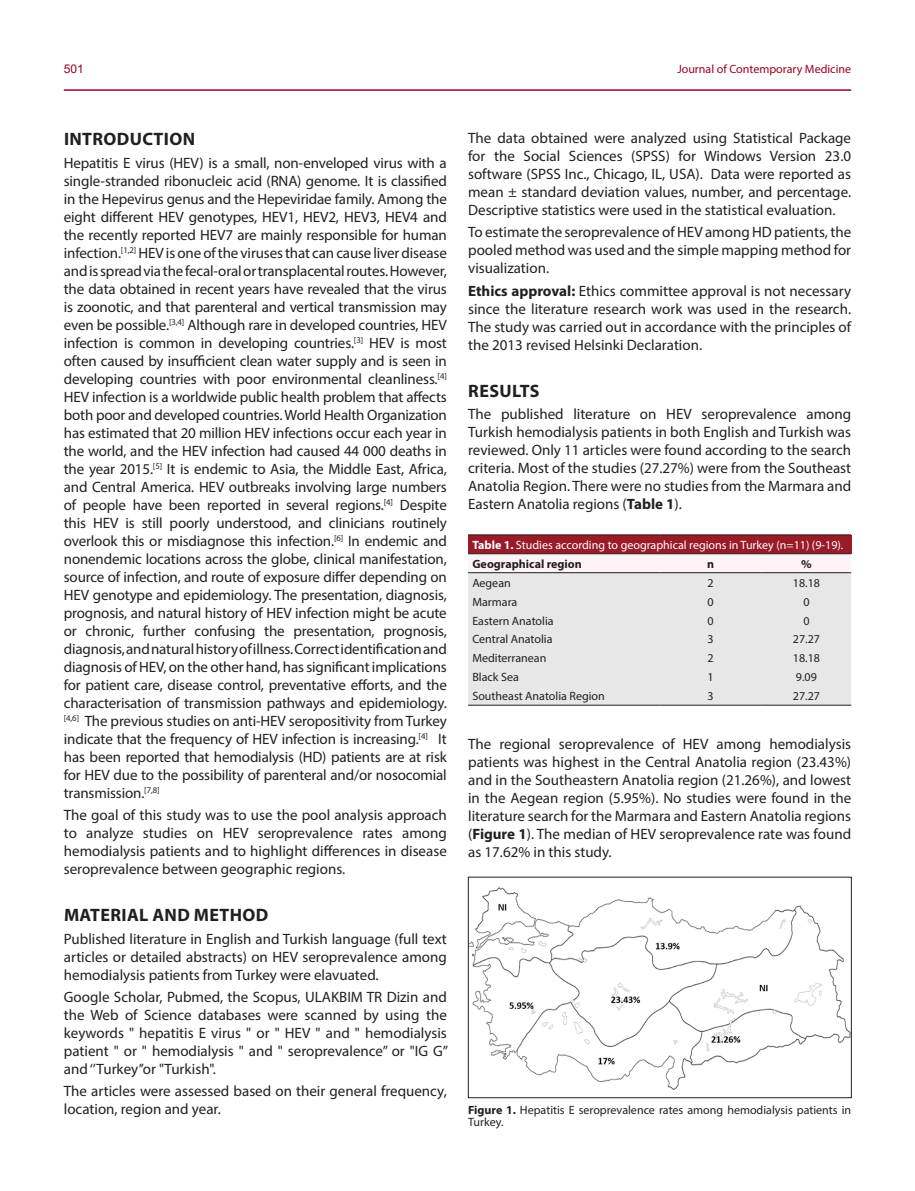
<style>
.page{position:relative;width:915px;height:1191px;background:#fff}
.page>*{position:absolute;margin:0;border:0;box-sizing:border-box;transform-origin:0 0}
.Metin_Başlıkları{font:700 18px "Myriad Pro";letter-spacing:.02em;color:#231f20}
.Ana_Metin{font:15px/18px "Myriad Pro";color:#231f20;text-align:justify}
.Tablo_metni{font:12px/12px "Myriad Pro";color:#231f20}
.Tablo_B{font:12px "Myriad Pro";color:#fff}
.t1{font:12px "Myriad Pro";color:#990323}
.Tablo_metni-2{font:700 12px "Myriad Pro";color:#231f20}
.t2{font:12px "Arial";color:#990323}
.s1{font-weight:700}
</style>
<div class="page">
<hr style="left:64px;top:89px;width:786px;height:2px;background:#990323">
<div style="left:468px;top:535px;width:382px;height:19px;background:#9a1a27"></div>
<div style="left:468px;top:554px;width:382px;height:18px;background:#fef4f8"></div>
<div style="left:468px;top:573px;width:382px;height:132px;background:#e7e7e8"></div>
<hr style="left:468px;top:553px;width:191px;height:1px;background:#231f20">
<hr style="left:659px;top:553px;width:102px;height:1px;background:#231f20">
<hr style="left:761px;top:553px;width:89px;height:1px;background:#231f20">
<hr style="left:468px;top:572px;width:191px;height:1px;background:#231f20">
<hr style="left:659px;top:572px;width:102px;height:1px;background:#231f20">
<hr style="left:761px;top:572px;width:89px;height:1px;background:#231f20">
<hr style="left:468px;top:534px;width:191px;height:1px;background:#231f20">
<hr style="left:659px;top:534px;width:102px;height:1px;background:#231f20">
<hr style="left:761px;top:534px;width:89px;height:1px;background:#231f20">
<hr style="left:468px;top:705px;width:191px;height:1px;background:#231f20">
<hr style="left:659px;top:705px;width:102px;height:1px;background:#231f20">
<hr style="left:761px;top:705px;width:89px;height:1px;background:#231f20">
<img style="left:470px;top:887px;width:379px;height:203px">
<p class="t2" style="left:64px;top:60px;width:22px">501</p>
<p class="t1" style="left:677px;top:61px;width:175px">Journal of Contemporary Medicine</p>
<p class="Metin_Başlıkları" style="left:64px;top:128px;width:132px">INTRODUCTION</p>
<p class="Ana_Metin" style="left:64px;top:153px;width:384px">Hepatitis E virus (HEV) is a small, non-enveloped virus with a single-stranded ribonucleic acid (RNA) genome. It is classified in the Hepevirus genus and the Hepeviridae family. Among the eight different HEV genotypes, HEV1, HEV2, HEV3, HEV4 and the recently reported HEV7 are mainly responsible for human infection.<sup>[1,2]</sup> HEV is one of the viruses that can cause liver disease and is spread via the fecal-oral or transplacental routes. However, the data obtained in recent years have revealed that the virus is zoonotic, and that parenteral and vertical transmission may even be possible.<sup>[3,4]</sup> Although rare in developed countries, HEV infection is common in developing countries.<sup>[3]</sup> HEV is most often caused by insufficient clean water supply and is seen in developing countries with poor environmental cleanliness.<sup>[4] </sup>HEV infection is a worldwide public health problem that affects both poor and developed countries. World Health Organization has estimated that 20 million HEV infections occur each year in the world, and the HEV infection had caused 44 000 deaths in the year 2015.<sup>[5]</sup> It is endemic to Asia, the Middle East, Africa, and Central America. HEV outbreaks involving large numbers of people have been reported in several regions.<sup>[4]</sup> Despite this HEV is still poorly understood, and clinicians routinely overlook this or misdiagnose this infection.<sup>[6]</sup> In endemic and nonendemic locations across the globe, clinical manifestation, source of infection, and route of exposure differ depending on HEV genotype and epidemiology. The presentation, diagnosis, prognosis, and natural history of HEV infection might be acute or chronic, further confusing the presentation, prognosis, diagnosis, and natural history of illness. Correct identification and diagnosis of HEV, on the other hand, has significant implications for patient care, disease control, preventative efforts, and the characterisation of transmission pathways and epidemiology. <sup>[4,6]</sup> The previous studies on anti-HEV seropositivity from Turkey indicate that the frequency of HEV infection is increasing.<sup>[4]</sup> It has been reported that hemodialysis (HD) patients are at risk for HEV due to the possibility of parenteral and/or nosocomial transmission.<sup>[7,8]</sup></p>
<p class="Ana_Metin" style="left:64px;top:806px;width:384px">The goal of this study was to use the pool analysis approach to analyze studies on HEV seroprevalence rates among hemodialysis patients and to highlight differences in disease seroprevalence between geographic regions.</p>
<p class="Metin_Başlıkları" style="left:64px;top:903px;width:206px">MATERIAL AND METHOD</p>
<p class="Ana_Metin" style="left:64px;top:929px;width:384px">Published literature in English and Turkish language (full text articles or detailed abstracts) on HEV seroprevalence among hemodialysis patients from Turkey were elavuated.</p>
<p class="Ana_Metin" style="left:64px;top:987px;width:385px">Google Scholar, Pubmed, the Scopus, ULAKBIM TR Dizin and the Web of Science databases were scanned by using the keywords " hepatitis E virus " or " HEV " and " hemodialysis patient " or " hemodialysis " and " seroprevalence” or "IG G” and ‘’Turkey’’or "Turkish".</p>
<p class="Ana_Metin" style="left:64px;top:1081px;width:384px">The articles were assessed based on their general frequency, location, region and year.</p>
<p class="Ana_Metin" style="left:468px;top:129px;width:384px">The data obtained were analyzed using Statistical Package for the Social Sciences (SPSS) for Windows Version 23.0 software (SPSS Inc., Chicago, IL, USA). Data were reported as mean ± standard deviation values, number, and percentage.<br>Descriptive statistics were used in the statistical evaluation.</p>
<p class="Ana_Metin" style="left:468px;top:223px;width:384px">To estimate the seroprevalence of HEV among HD patients, the pooled method was used and the simple mapping method for visualization.</p>
<p class="Ana_Metin" style="left:468px;top:281px;width:384px"><span class="s1">Ethics approval:</span> Ethics committee approval is not necessary since the literature research work was used in the research.<br>The study was carried out in accordance with the principles of the 2013 revised Helsinki Declaration.</p>
<p class="Metin_Başlıkları" style="left:468px;top:379px;width:73px">RESULTS</p>
<p class="Ana_Metin" style="left:468px;top:405px;width:384px">The published literature on HEV seroprevalence among Turkish hemodialysis patients in both English and Turkish was reviewed. Only 11 articles were found according to the search criteria. Most of the studies (27.27%) were from the Southeast Anatolia Region. There were no studies from the Marmara and Eastern Anatolia regions (<span class="s1">Table 1</span>).</p>
<p class="Tablo_B" style="left:472px;top:537px;width:372px"><span class="s1">Table 1.</span> Studies according to geographical regions in Turkey (n=11) (9-19).</p>
<p class="Tablo_metni-2" style="left:472px;top:556px;width:111px">Geographical region</p>
<p class="Tablo_metni-2" style="left:707px;top:556px;width:9px">n</p>
<p class="Tablo_metni-2" style="left:800px;top:556px;width:12px">%</p>
<p class="Tablo_metni" style="left:472px;top:576px;width:40px">Aegean</p>
<p class="Tablo_metni" style="left:707px;top:576px;width:8px">2</p>
<p class="Tablo_metni" style="left:792px;top:576px;width:29px">18.18</p>
<p class="Tablo_metni" style="left:472px;top:595px;width:46px">Marmara</p>
<p class="Tablo_metni" style="left:707px;top:595px;width:8px">0</p>
<p class="Tablo_metni" style="left:803px;top:595px;width:8px">0</p>
<p class="Tablo_metni" style="left:472px;top:614px;width:83px">Eastern Anatolia</p>
<p class="Tablo_metni" style="left:707px;top:614px;width:8px">0</p>
<p class="Tablo_metni" style="left:803px;top:614px;width:8px">0</p>
<p class="Tablo_metni" style="left:472px;top:633px;width:82px">Central Anatolia</p>
<p class="Tablo_metni" style="left:707px;top:633px;width:8px">3</p>
<p class="Tablo_metni" style="left:792px;top:633px;width:29px">27.27</p>
<p class="Tablo_metni" style="left:472px;top:652px;width:75px">Mediterranean</p>
<p class="Tablo_metni" style="left:707px;top:652px;width:8px">2</p>
<p class="Tablo_metni" style="left:792px;top:652px;width:29px">18.18</p>
<p class="Tablo_metni" style="left:472px;top:671px;width:48px">Black Sea</p>
<p class="Tablo_metni" style="left:707px;top:671px;width:8px">1</p>
<p class="Tablo_metni" style="left:795px;top:671px;width:22px">9.09</p>
<p class="Tablo_metni" style="left:472px;top:690px;width:134px">Southeast Anatolia Region</p>
<p class="Tablo_metni" style="left:707px;top:690px;width:8px">3</p>
<p class="Tablo_metni" style="left:792px;top:690px;width:29px">27.27</p>
<p class="Ana_Metin" style="left:468px;top:734px;width:384px">The regional seroprevalence of HEV among hemodialysis patients was highest in the Central Anatolia region (23.43%) and in the Southeastern Anatolia region (21.26%), and lowest in the Aegean region (5.95%). No studies were found in the literature search for the Marmara and Eastern Anatolia regions (<span class="s1">Figure 1</span>). The median of HEV seroprevalence rate was found as 17.62% in this study.</p>
<p class="Tablo_metni" style="left:468px;top:1104px;width:384px"><span class="s1">Figure 1.</span> Hepatitis E seroprevalence rates among hemodialysis patients in<br>Turkey.</p>
</div>
